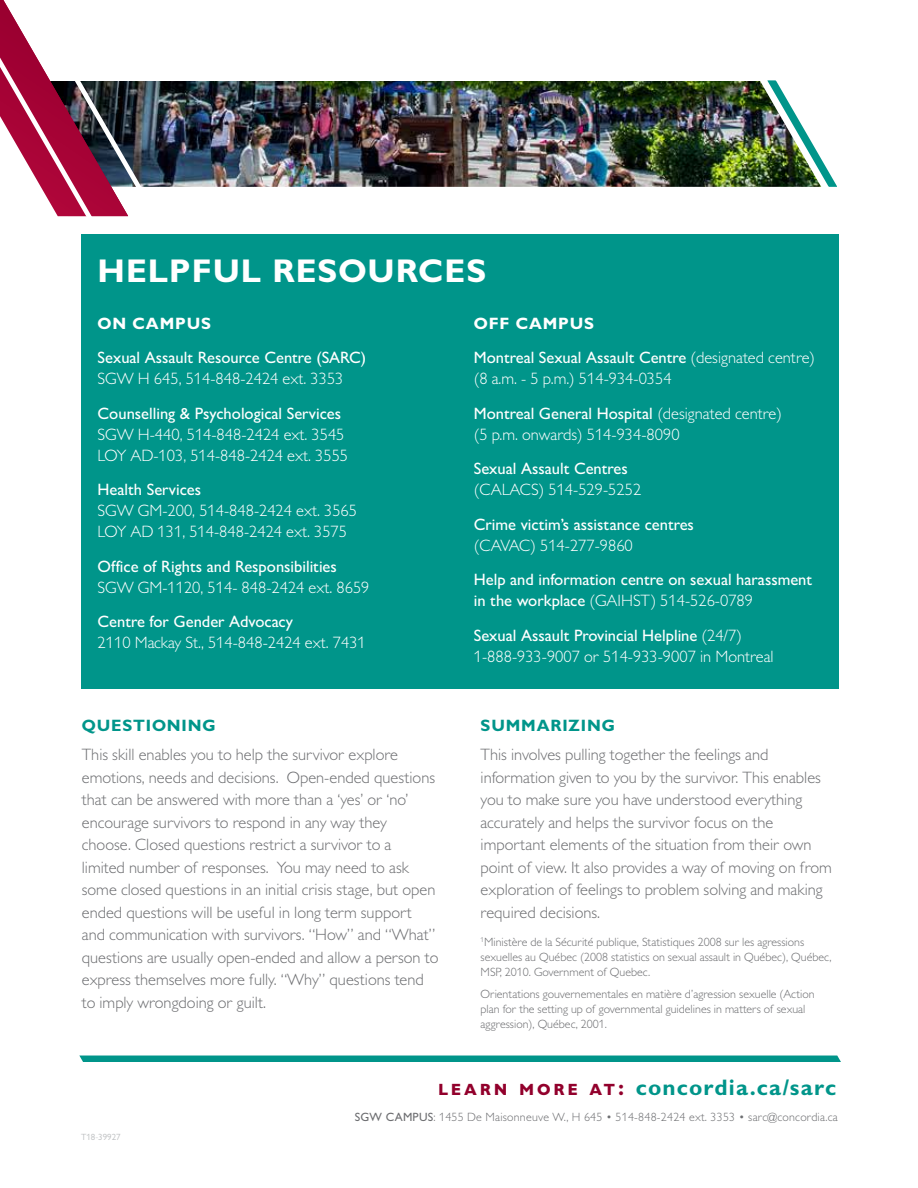
<style>
.page{position:relative;width:918px;height:1188px;background:#fff}
.page>*{position:absolute;margin:0;border:0;box-sizing:border-box;transform-origin:0 0}
.t1{font:700 33px "Gill Sans MT Pro";letter-spacing:.03em;color:#fff}
.t2{font:700 22.5px "Gill Sans MT Pro";letter-spacing:.085em;color:#00958a}
.t3{font:300 16.5px/22.5px "Gill Sans MT Pro";color:#6d6e71}
.t4{font:300 16.5px/21px "Gill Sans MT Pro";color:#fff}
.t5{font:500 16.5px/34.5px "Gill Sans MT Pro";color:#fff}
.t6{font:700 16.5px "Gill Sans MT Pro";letter-spacing:.05em;color:#00958a}
.t7{font:700 16.5px "Gill Sans MT Pro";letter-spacing:.05em;color:#fff}
.t8{font:300 12px/15px "Gill Sans MT Pro";color:#6d6e71}
.t9{font:300 12px "Gill Sans MT Pro";letter-spacing:.02em;color:#6d6e71}
.t10{font:9px "Gill Sans MT Pro";color:#bcbec0}
.s1{font-weight:700}
.s2{font-weight:300}
.s3{font-weight:500}
.s4{color:#92002c}
</style>
<div class="page">
<img style="left:149px;top:81px;width:601px;height:106px">
<div style="left:79px;top:1056px;width:762px;height:6px;background:#00958a"></div>
<div style="left:81px;top:234px;width:758px;height:455px;background:#00958a"></div>
<img style="left:750px;top:80px;width:87px;height:107px">
<svg style="left:0;top:0;width:149px;height:217px"></svg>
<h1 class="t1" style="left:98px;top:250px;width:390px">HELPFUL RESOURCES</h1>
<p class="t7" style="left:98px;top:313px;width:115px">ON CAMPUS</p>
<p class="t5" style="left:98px;top:340px;width:270px">Sexual Assault Resource Centre (SARC)</p>
<p class="t4" style="left:98px;top:368px;width:247px">SGW H 645, 514-848-2424 ext. 3353</p>
<p class="t5" style="left:98px;top:396px;width:245px">Counselling &amp; Psychological Services</p>
<p class="t4" style="left:98px;top:423px;width:252px">SGW H-440, 514-848-2424 ext. 3545<br>LOY AD-103, 514-848-2424 ext. 3555</p>
<p class="t5" style="left:98px;top:472px;width:105px">Health Services</p>
<p class="t4" style="left:98px;top:500px;width:261px">SGW GM-200, 514-848-2424 ext. 3565<br>LOY AD 131, 514-848-2424 ext. 3575</p>
<p class="t5" style="left:98px;top:549px;width:241px">Office of Rights and Responsibilities</p>
<p class="t4" style="left:98px;top:577px;width:273px">SGW GM-1120, 514- 848-2424 ext. 8659</p>
<p class="t5" style="left:98px;top:604px;width:197px">Centre for Gender Advocacy</p>
<p class="t4" style="left:98px;top:632px;width:270px">2110 Mackay St., 514-848-2424 ext. 7431</p>
<p class="t6" style="left:82px;top:715px;width:135px">QUESTIONING</p>
<p class="t3" style="left:82px;top:743px;width:358px">This skill enables you to help the survivor explore emotions, needs and decisions. Open-ended questions that can be answered with more than a ‘yes’ or ‘no’ encourage survivors to respond in any way they choose. Closed questions restrict a survivor to a limited number of responses. You may need to ask some closed questions in an initial crisis stage, but open ended questions will be useful in long term support and communication with survivors. “How” and “What” questions are usually open-ended and allow a person to express themselves more fully. “Why” questions tend to imply wrongdoing or guilt.</p>
<p class="t5" style="left:474px;top:306px;width:343px"><span class="s1">OFF CAMPUS<br></span>Montreal Sexual Assault Centre <span class="s2">(designated centre)</span></p>
<p class="t4" style="left:474px;top:361px;width:310px;line-height:34.5px">(8 a.m. - 5 p.m.) 514-934-0354<br><span class="s3">Montreal General Hospital</span> (designated centre)</p>
<p class="t4" style="left:474px;top:424px;width:207px">(5 p.m. onwards) 514-934-8090</p>
<p class="t5" style="left:474px;top:451px;width:155px">Sexual Assault Centres</p>
<p class="t4" style="left:474px;top:479px;width:169px">(CALACS) 514-529-5252</p>
<p class="t5" style="left:474px;top:507px;width:222px">Crime victim’s assistance centres</p>
<p class="t4" style="left:474px;top:535px;width:161px">(CAVAC) 514-277-9860</p>
<p class="t5" style="left:474px;top:569px;width:340px;line-height:21px">Help and information centre on sexual harassment in the workplace <span class="s2">(GAIHST) 514-526-0789</span></p>
<p class="t4" style="left:474px;top:625px;width:301px"><span class="s3">Sexual Assault Provincial Helpline</span> (24/7)<br>1-888-933-9007 or 514-933-9007 in Montreal</p>
<p class="t6" style="left:481px;top:715px;width:136px">SUMMARIZING</p>
<p class="t3" style="left:481px;top:743px;width:353px">This involves pulling together the feelings and information given to you by the survivor. This enables you to make sure you have understood everything accurately and helps the survivor focus on the important elements of the situation from their own point of view. It also provides a way of moving on from exploration of feelings to problem solving and making required decisions.</p>
<p class="t8" style="left:481px;top:934px;width:352px"><sup>1</sup>Ministère de la Sécurité publique, Statistiques 2008 sur les agressions sexuelles au Québec (2008 statistics on sexual assault in Québec), Québec,<br>MSP, 2010. Government of Quebec.</p>
<p class="t8" style="left:481px;top:986px;width:336px">Orientations gouvernementales en matière d’agression sexuelle (Action plan for the setting up of governmental guidelines in matters of sexual aggression), Québec, 2001.</p>
<p class="t10" style="left:81px;top:1132px;width:41px">T18-39927</p>
<h2 class="t2" style="left:438px;top:1073px;width:400px"><span class="s4">learn more at:</span> concordia.ca/sarc</h2>
<p class="t9" style="left:355px;top:1110px;width:485px"><span class="s3">SGW CAMPUS</span>: 1455 De Maisonneuve W., H 645 • 514-848-2424 ext. 3353 • sarc@concordia.ca</p>
</div>
